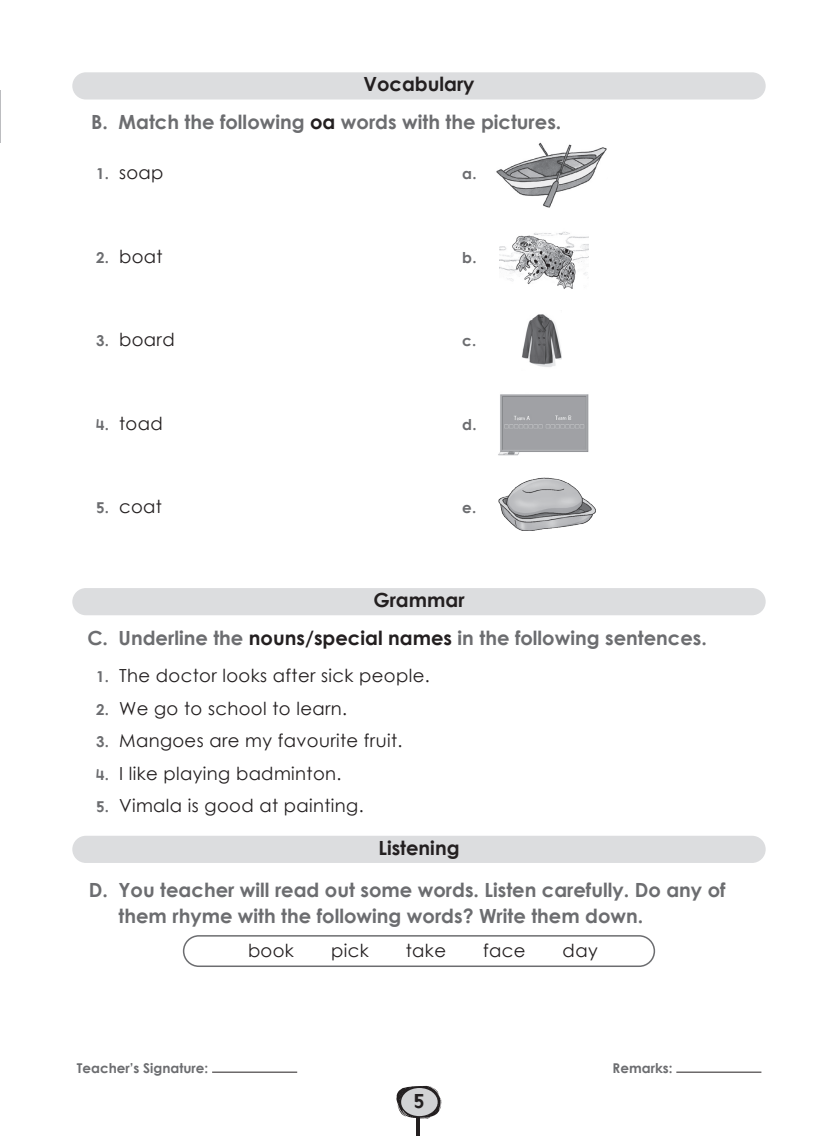
<style>
.page{position:relative;width:838px;height:1136px;background:#fff}
.page>*{position:absolute;margin:0;border:0;box-sizing:border-box;transform-origin:0 0}
.Rubric{font:19.5px/25.5px "Century Gothic Bold New";color:#6c6d70}
.Center_heading{font:19.5px "Century Gothic Bold New";color:#231f20}
.Sub_rubric{font:18px "Century Gothic Regular New";letter-spacing:.02em;color:#231f20}
.Sub_rubric-2{font:15px "Century Gothic Bold New";color:#6c6d70}
.t1{font:13.5px "Century Gothic Bold New";color:#6c6d70}
.s1{color:#231f20}
.s2{font-family:"Century Gothic Bold New";font-size:15px;color:#6c6d70}
</style>
<div class="page">
<hr style="left:416px;top:1113px;width:4px;height:22px;background:#231f20">
<svg style="left:396px;top:1085px;width:46px;height:33px"></svg>
<div style="left:401px;top:1087px;width:36px;height:28px;background:#d1d2d4;border-radius:50%"></div>
<hr style="left:212px;top:1071px;width:85px;height:1px;background:#231f20">
<hr style="left:676px;top:1071px;width:85px;height:1px;background:#231f20">
<hr style="left:0;top:90px;width:1px;height:52px;background:#bcbdc0">
<div style="left:72px;top:72px;width:693px;height:27px;background:#dcdddf;border-radius:14px"></div>
<div style="left:72px;top:588px;width:693px;height:27px;background:#dcdddf;border-radius:14px"></div>
<div style="left:72px;top:835px;width:693px;height:27px;background:#dcdddf;border-radius:14px"></div>
<div style="left:183px;top:935px;width:472px;height:31px;border:2px solid #6c6d70;border-radius:15px"></div>
<img style="left:496px;top:142px;width:111px;height:66px">
<img style="left:522px;top:314px;width:39px;height:53px">
<img style="left:498px;top:477px;width:97px;height:53px">
<img style="left:498px;top:394px;width:91px;height:62px">
<img style="left:500px;top:232px;width:88px;height:57px">
<p class="Center_heading" style="left:363px;top:69px;width:113px">Vocabulary</p>
<p class="Rubric" style="left:91px;top:109px;width:471px">B. Match the following <span class="s1">oa</span> words with the pictures.</p>
<p class="Sub_rubric" style="left:96px;top:160px;width:69px"><span class="s2">1.</span> soap</p>
<p class="Sub_rubric-2" style="left:462px;top:162px;width:16px">a.</p>
<p class="Sub_rubric" style="left:96px;top:243px;width:68px"><span class="s2">2.</span> boat</p>
<p class="Sub_rubric-2" style="left:462px;top:246px;width:16px">b.</p>
<p class="Sub_rubric" style="left:96px;top:327px;width:80px"><span class="s2">3.</span> board</p>
<p class="Sub_rubric-2" style="left:462px;top:329px;width:16px">c.</p>
<p class="Sub_rubric" style="left:96px;top:410px;width:68px"><span class="s2">4.</span> toad</p>
<p class="Sub_rubric-2" style="left:462px;top:413px;width:16px">d.</p>
<p class="Sub_rubric" style="left:96px;top:494px;width:67px"><span class="s2">5.</span> coat</p>
<p class="Sub_rubric-2" style="left:462px;top:496px;width:16px">e.</p>
<p class="Center_heading" style="left:373px;top:585px;width:93px">Grammar</p>
<p class="Rubric" style="left:87px;top:624px;width:621px">C. Underline the <span class="s1">nouns/special names</span> in the following sentences.</p>
<p class="Sub_rubric" style="left:96px;top:663px;width:335px"><span class="s2">1.</span> The doctor looks after sick people.</p>
<p class="Sub_rubric" style="left:96px;top:695px;width:253px"><span class="s2">2.</span> We go to school to learn.</p>
<p class="Sub_rubric" style="left:96px;top:728px;width:308px"><span class="s2">3.</span> Mangoes are my favourite fruit.</p>
<p class="Sub_rubric" style="left:96px;top:760px;width:247px"><span class="s2">4.</span> I like playing badminton.</p>
<p class="Sub_rubric" style="left:96px;top:793px;width:269px"><span class="s2">5.</span> Vimala is good at painting.</p>
<p class="Center_heading" style="left:378px;top:832px;width:83px">Listening</p>
<p class="Rubric" style="left:119px;top:876px;width:608px;text-indent:-30px">D. You teacher will read out some words. Listen carefully. Do any of them rhyme with the following words? Write them down.</p>
<p class="Sub_rubric" style="left:248px;top:937px;width:47px">book</p>
<p class="Sub_rubric" style="left:331px;top:937px;width:39px">pick</p>
<p class="Sub_rubric" style="left:406px;top:937px;width:42px">take</p>
<p class="Sub_rubric" style="left:483px;top:937px;width:44px">face</p>
<p class="Sub_rubric" style="left:562px;top:937px;width:36px">day</p>
<p class="t1" style="left:77px;top:1057px;width:133px">Teacher’s Signature:</p>
<p class="t1" style="left:612px;top:1057px;width:61px">Remarks:</p>
<p class="Center_heading" style="left:413px;top:1085px;width:12px">5</p>
</div>
